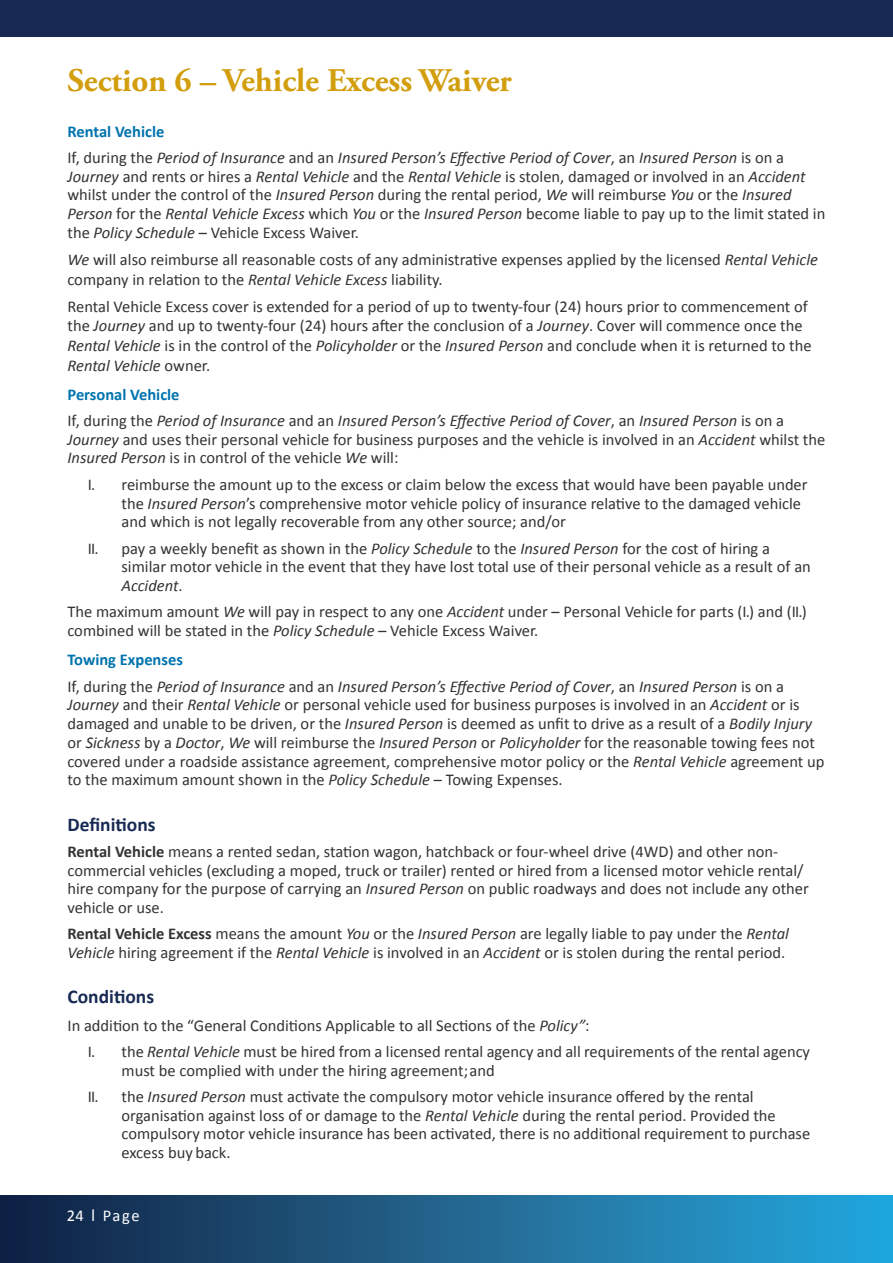
<style>
.page{position:relative;width:893px;height:1263px;background:#fff}
.page>*{position:absolute;margin:0;border:0;box-sizing:border-box;transform-origin:0 0}
.t1{font:700 33px "Adobe Garamond Pro";color:#d29e0e}
.t2{font:700 19.5px "Calibri";color:#182a54}
.t3{font:16.5px/18.8px "Calibri";color:#333334}
.t4{font:italic 16.5px/26.2px "Calibri";color:#333334}
.t5{font:16.5px "Calibri";letter-spacing:.085em;color:#fff}
.s1{font-weight:700;font-style:normal;color:#0073ae}
.s2{font-style:normal}
.s3{font-style:italic}
.s4{font-weight:700}
.s5{font-size:18.6px}
</style>
<div class="page">
<div style="left:0;top:0;width:893px;height:37px;background:#182a54"></div>
<div style="left:0;top:1195px;width:893px;height:68px;background:linear-gradient(to right,#152040,#28a9de)"></div>
<h1 class="t1" style="left:68px;top:62px;width:446px">Section 6 – Vehicle Excess Waiver</h1>
<p class="t4" style="left:68px;top:117px;width:718px"><span class="s1">Rental Vehicle<br></span><span class="s2">If, during the</span> Period of Insurance <span class="s2">and an</span> Insured Person’s Effective Period of Cover<span class="s2">, an</span> Insured Person <span class="s2">is on a</span></p>
<p class="t3" style="left:67px;top:166px;width:759px"><span class="s3">Journey</span> and rents or hires a <span class="s3">Rental Vehicle</span> and the <span class="s3">Rental Vehicle</span> is stolen, damaged or involved in an <span class="s3">Accident </span>whilst under the control of the <span class="s3">Insured Person</span> during the rental period, <span class="s3">We</span> will reimburse <span class="s3">You</span> or the <span class="s3">Insured Person</span> for the <span class="s3">Rental Vehicle Excess</span> which <span class="s3">You</span> or the <span class="s3">Insured Person</span> become liable to pay up to the limit stated in the <span class="s3">Policy Schedule</span> – Vehicle Excess Waiver.</p>
<p class="t3" style="left:67px;top:249px;width:752px;line-height:19.5px"><span class="s3">We</span> will also reimburse all reasonable costs of any administrative expenses applied by the licensed <span class="s3">Rental Vehicle </span>company in relation to the <span class="s3">Rental Vehicle Excess</span> liability.</p>
<p class="t3" style="left:67px;top:296px;width:746px;line-height:19.5px">Rental Vehicle Excess cover is extended for a period of up to twenty-four (24) hours prior to commencement of the <span class="s3">Journey</span> and up to twenty-four (24) hours after the conclusion of a <span class="s3">Journey</span>. Cover will commence once the <span class="s3">Rental Vehicle</span> is in the control of the <span class="s3">Policyholder</span> or the <span class="s3">Insured Person</span> and conclude when it is returned to the <span class="s3">Rental Vehicle</span> owner.</p>
<p class="t4" style="left:67px;top:380px;width:718px"><span class="s1">Personal Vehicle<br></span><span class="s2">If, during the</span> Period of Insurance <span class="s2">and an</span> Insured Person’s Effective Period of Cover<span class="s2">, an</span> Insured Person <span class="s2">is on a</span></p>
<p class="t3" style="left:67px;top:429px;width:759px"><span class="s3">Journey</span> and uses their personal vehicle for business purposes and the vehicle is involved in an <span class="s3">Accident</span> whilst the<br><span class="s3">Insured Person</span> is in control of the vehicle <span class="s3">We</span> will:</p>
<p class="t3" style="left:122px;top:474px;width:688px;text-indent:-34px">I. reimburse the amount up to the excess or claim below the excess that would have been payable under the <span class="s3">Insured Person</span>’s comprehensive motor vehicle policy of insurance relative to the damaged vehicle and which is not legally recoverable from any other source; and/or</p>
<p class="t3" style="left:121px;top:538px;width:691px;text-indent:-34px">II. pay a weekly benefit as shown in the <span class="s3">Policy Schedule</span> to the <span class="s3">Insured Person</span> for the cost of hiring a similar motor vehicle in the event that they have lost total use of their personal vehicle as a result of an<br><span class="s3">Accident</span>.</p>
<p class="t3" style="left:67px;top:602px;width:741px">The maximum amount <span class="s3">We</span> will pay in respect to any one <span class="s3">Accident</span> under – Personal Vehicle for parts (I.) and (II.) combined will be stated in the <span class="s3">Policy Schedule –</span> Vehicle Excess Waiver.</p>
<p class="t4" style="left:67px;top:646px;width:718px"><span class="s1">Towing Expenses<br></span><span class="s2">If, during the</span> Period of Insurance <span class="s2">and an</span> Insured Person’s Effective Period of Cover<span class="s2">, an</span> Insured Person <span class="s2">is on a</span></p>
<p class="t3" style="left:67px;top:695px;width:758px"><span class="s3">Journey</span> and their <span class="s3">Rental Vehicle</span> or personal vehicle used for business purposes is involved in an <span class="s3">Accident</span> or is damaged and unable to be driven, or the <span class="s3">Insured Person</span> is deemed as unfit to drive as a result of a <span class="s3">Bodily Injury </span>or <span class="s3">Sickness</span> by a <span class="s3">Doctor</span>, <span class="s3">We</span> will reimburse the <span class="s3">Insured Person</span> or <span class="s3">Policyholder</span> for the reasonable towing fees not covered under a roadside assistance agreement, comprehensive motor policy or the <span class="s3">Rental Vehicle</span> agreement up to the maximum amount shown in the <span class="s3">Policy Schedule</span> – Towing Expenses.</p>
<p class="t2" style="left:68px;top:812px;width:90px">Definitions</p>
<p class="t3" style="left:68px;top:841px;width:743px"><span class="s4">Rental Vehicle</span> means a rented sedan, station wagon, hatchback or four-wheel drive (4WD) and other non&shy;commercial vehicles (excluding a moped, truck or trailer) rented or hired from a licensed motor vehicle rental/ hire company for the purpose of carrying an <span class="s3">Insured Person</span> on public roadways and does not include any other vehicle or use.</p>
<p class="t3" style="left:68px;top:924px;width:723px"><span class="s4">Rental Vehicle Excess</span> means the amount <span class="s3">You</span> or the <span class="s3">Insured Person</span> are legally liable to pay under the <span class="s3">Rental<br>Vehicle</span> hiring agreement if the <span class="s3">Rental Vehicle</span> is involved in an <span class="s3">Accident</span> or is stolen during the rental period.</p>
<p class="t2" style="left:68px;top:985px;width:88px">Conditions</p>
<p class="t3" style="left:88px;top:1011px;width:724px;line-height:26.2px;text-indent:-20px">In addition to the “General Conditions Applicable to all Sections of the <span class="s3">Policy”</span>:<br>I. the <span class="s3">Rental Vehicle</span> must be hired from a licensed rental agency and all requirements of the rental agency</p>
<p class="t3" style="left:88px;top:1056px;width:667px;line-height:26.2px;text-indent:34px">must be complied with under the hiring agreement; and<br>II. the <span class="s3">Insured Person</span> must activate the compulsory motor vehicle insurance offered by the rental</p>
<p class="t3" style="left:122px;top:1105px;width:690px">organisation against loss of or damage to the <span class="s3">Rental Vehicle</span> during the rental period. Provided the compulsory motor vehicle insurance has been activated, there is no additional requirement to purchase excess buy back.</p>
<p class="t5" style="left:67px;top:1206px;width:74px">24 <span class="s5">I</span> Page</p>
</div>
